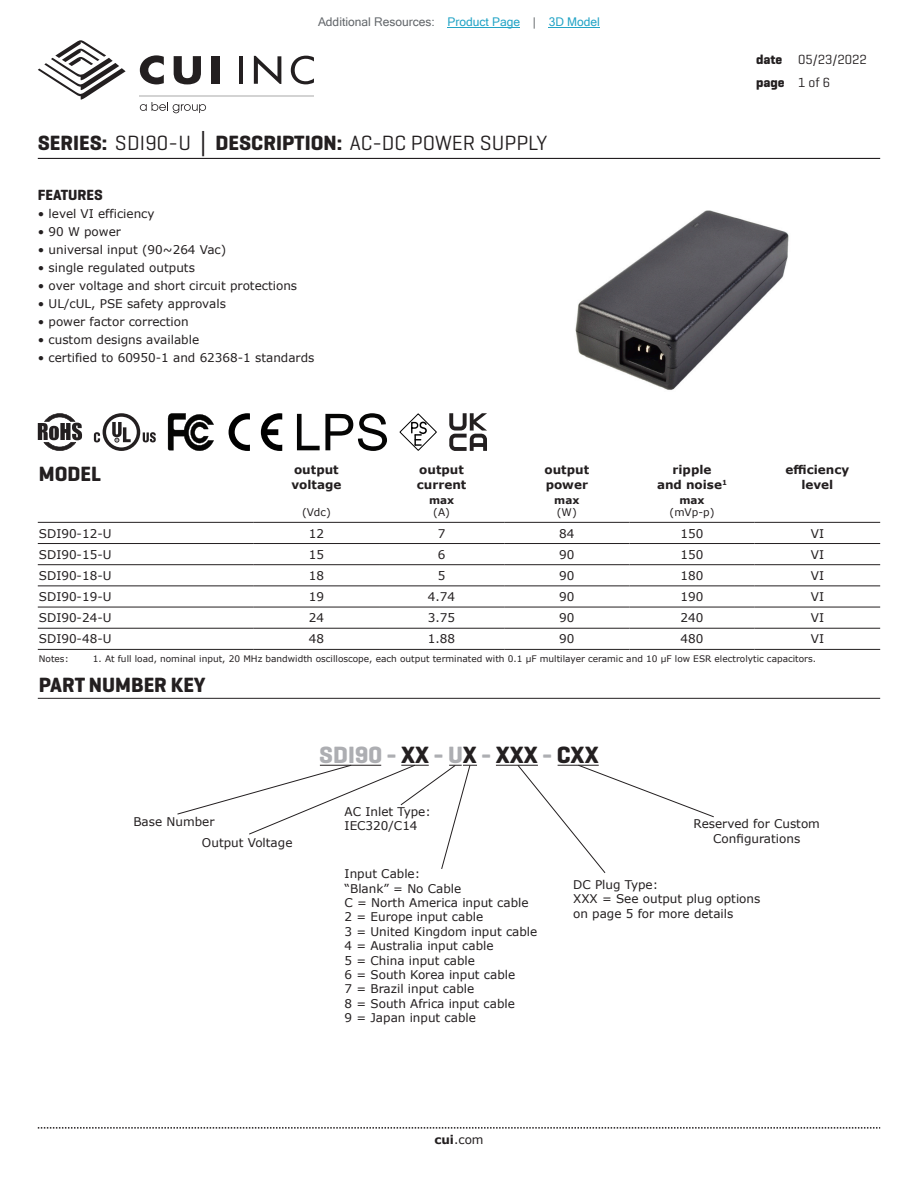
<style>
.page{position:relative;width:918px;height:1188px;background:#fff}
.page>*{position:absolute;margin:0;border:0;box-sizing:border-box;transform-origin:0 0}
.t1{font:700 24px "Geogrotesque";color:#adaeb2}
.t2{font:21px "Geogrotesque";color:#231f20}
.t3{font:700 21px "Geogrotesque";color:#231f20}
.t4{font:700 15px "Geogrotesque";color:#231f20}
.t5{font:13.5px/22.5px "Geogrotesque";color:#231f20}
.t6{font:12px/14.4px "Verdana";color:#231f20}
.t7{font:700 12px/14.4px "Verdana";color:#231f20}
.t8{font:12px "Microsoft Sans Serif";color:#63676b}
.t9{font:10.5px "Verdana";color:#231f20}
.t10{font:700 10.5px "Verdana";color:#231f20}
.t11{font:9px "Verdana";color:#231f20}
.s1{color:#23a4c6}
.s2{font-weight:700}
.s3{font-family:"Verdana";font-weight:700}
.s4{color:#231f20}
</style>
<div class="page">
<svg style="left:38px;top:1127px;width:842px;height:2px"></svg>
<hr style="left:38px;top:158px;width:842px;height:1px;background:#231f20">
<svg style="left:38px;top:40px;width:88px;height:60px"></svg>
<hr style="left:239px;top:56px;width:4px;height:28px;background:#231f20">
<svg style="left:254px;top:56px;width:27px;height:28px"></svg>
<svg style="left:291px;top:56px;width:23px;height:28px"></svg>
<svg style="left:140px;top:55px;width:24px;height:29px"></svg>
<svg style="left:174px;top:56px;width:27px;height:28px"></svg>
<div style="left:211px;top:56px;width:8px;height:28px;background:#231f20"></div>
<svg style="left:140px;top:102px;width:66px;height:11px"></svg>
<hr style="left:140px;top:95px;width:174px;height:1px;background:#231f20">
<hr style="left:38px;top:522px;width:216px;height:1px;background:#231f20">
<hr style="left:254px;top:522px;width:125px;height:1px;background:#231f20">
<hr style="left:379px;top:522px;width:125px;height:1px;background:#231f20">
<hr style="left:504px;top:522px;width:125px;height:1px;background:#231f20">
<hr style="left:629px;top:522px;width:126px;height:1px;background:#231f20">
<hr style="left:755px;top:522px;width:125px;height:1px;background:#231f20">
<hr style="left:38px;top:543px;width:216px;height:1px;background:#231f20">
<hr style="left:254px;top:543px;width:125px;height:1px;background:#231f20">
<hr style="left:379px;top:543px;width:125px;height:1px;background:#231f20">
<hr style="left:504px;top:543px;width:125px;height:1px;background:#231f20">
<hr style="left:629px;top:543px;width:126px;height:1px;background:#231f20">
<hr style="left:755px;top:543px;width:125px;height:1px;background:#231f20">
<hr style="left:38px;top:564px;width:216px;height:1px;background:#231f20">
<hr style="left:254px;top:564px;width:125px;height:1px;background:#231f20">
<hr style="left:379px;top:564px;width:125px;height:1px;background:#231f20">
<hr style="left:504px;top:564px;width:125px;height:1px;background:#231f20">
<hr style="left:629px;top:564px;width:126px;height:1px;background:#231f20">
<hr style="left:755px;top:564px;width:125px;height:1px;background:#231f20">
<hr style="left:38px;top:586px;width:216px;height:1px;background:#231f20">
<hr style="left:254px;top:586px;width:125px;height:1px;background:#231f20">
<hr style="left:379px;top:586px;width:125px;height:1px;background:#231f20">
<hr style="left:504px;top:586px;width:125px;height:1px;background:#231f20">
<hr style="left:629px;top:586px;width:126px;height:1px;background:#231f20">
<hr style="left:755px;top:586px;width:125px;height:1px;background:#231f20">
<hr style="left:38px;top:607px;width:216px;height:1px;background:#231f20">
<hr style="left:254px;top:607px;width:125px;height:1px;background:#231f20">
<hr style="left:379px;top:607px;width:125px;height:1px;background:#231f20">
<hr style="left:504px;top:607px;width:125px;height:1px;background:#231f20">
<hr style="left:629px;top:607px;width:126px;height:1px;background:#231f20">
<hr style="left:755px;top:607px;width:125px;height:1px;background:#231f20">
<hr style="left:38px;top:628px;width:216px;height:1px;background:#231f20">
<hr style="left:254px;top:628px;width:125px;height:1px;background:#231f20">
<hr style="left:379px;top:628px;width:125px;height:1px;background:#231f20">
<hr style="left:504px;top:628px;width:125px;height:1px;background:#231f20">
<hr style="left:629px;top:628px;width:126px;height:1px;background:#231f20">
<hr style="left:755px;top:628px;width:125px;height:1px;background:#231f20">
<hr style="left:38px;top:649px;width:216px;height:1px;background:#231f20">
<hr style="left:254px;top:649px;width:125px;height:1px;background:#231f20">
<hr style="left:379px;top:649px;width:125px;height:1px;background:#231f20">
<hr style="left:504px;top:649px;width:125px;height:1px;background:#231f20">
<hr style="left:629px;top:649px;width:126px;height:1px;background:#231f20">
<hr style="left:755px;top:649px;width:125px;height:1px;background:#231f20">
<img style="left:575px;top:210px;width:214px;height:180px">
<svg style="left:38px;top:413px;width:44px;height:38px"></svg>
<svg style="left:94px;top:413px;width:62px;height:38px"></svg>
<svg style="left:168px;top:413px;width:46px;height:38px"></svg>
<svg style="left:297px;top:413px;width:90px;height:38px"></svg>
<hr style="left:38px;top:698px;width:842px;height:1px;background:#231f20">
<svg style="left:177px;top:764px;width:300px;height:105px"></svg>
<hr style="left:496px;top:765px;width:42px;height:1px;background:#231f20">
<svg style="left:517px;top:764px;width:197px;height:109px"></svg>
<svg style="left:229px;top:413px;width:53px;height:38px"></svg>
<svg style="left:399px;top:413px;width:38px;height:38px"></svg>
<svg style="left:449px;top:413px;width:38px;height:38px"></svg>
<hr style="left:448px;top:27px;width:72px;height:1px;background:#23a4c6">
<hr style="left:549px;top:27px;width:51px;height:1px;background:#23a4c6">
<p class="t8" style="left:318px;top:15px;width:283px">Additional Resources: <span class="s1">Product Page</span> | <span class="s1">3D Model</span></p>
<h2 class="t2" style="left:38px;top:130px;width:511px"><span class="s2">SERIES:</span> SDI90-U <span class="s3">│</span> <span class="s2">DESCRIPTION:</span> AC-DC POWER SUPPLY</h2>
<p class="t4" style="left:38px;top:186px;width:67px">FEATURES</p>
<p class="t6" style="left:38px;top:207px;width:118px">• level VI efficiency</p>
<p class="t6" style="left:38px;top:225px;width:85px">• 90 W power</p>
<p class="t6" style="left:38px;top:243px;width:190px">• universal input (90~264 Vac)</p>
<p class="t6" style="left:38px;top:261px;width:159px">• single regulated outputs</p>
<p class="t6" style="left:38px;top:279px;width:261px">• over voltage and short circuit protections</p>
<p class="t6" style="left:38px;top:297px;width:190px">• UL/cUL, PSE safety approvals</p>
<p class="t6" style="left:38px;top:315px;width:152px">• power factor correction</p>
<p class="t6" style="left:38px;top:333px;width:163px">• custom designs available</p>
<p class="t6" style="left:38px;top:351px;width:278px">• certified to 60950-1 and 62368-1 standards</p>
<p class="t5" style="left:756px;top:48px;width:112px"><span class="s2">date</span> 05/23/2022 <span class="s2">page</span> 1 of 6</p>
<h2 class="t3" style="left:39px;top:461px;width:64px">MODEL</h2>
<p class="t7" style="left:291px;top:462px;width:51px">output voltage</p>
<p class="t7" style="left:417px;top:462px;width:51px">output current</p>
<p class="t7" style="left:545px;top:462px;width:46px">output power</p>
<p class="t7" style="left:657px;top:462px;width:72px;text-align:center">ripple<br>and noise<sup>1</sup></p>
<p class="t7" style="left:786px;top:462px;width:65px;text-align:center">efficiency level</p>
<p class="t9" style="left:302px;top:505px;width:30px">(Vdc)</p>
<p class="t10" style="left:429px;top:492px;width:27px">max</p>
<p class="t9" style="left:433px;top:505px;width:18px">(A)</p>
<p class="t10" style="left:554px;top:492px;width:27px">max</p>
<p class="t9" style="left:557px;top:505px;width:21px">(W)</p>
<p class="t10" style="left:679px;top:492px;width:27px">max</p>
<p class="t9" style="left:670px;top:505px;width:46px">(mVp-p)</p>
<p class="t6" style="left:39px;top:526px;width:74px">SDI90-12-U</p>
<p class="t6" style="left:309px;top:526px;width:17px">12</p>
<p class="t6" style="left:438px;top:526px;width:9px">7</p>
<p class="t6" style="left:559px;top:526px;width:17px">84</p>
<p class="t6" style="left:681px;top:526px;width:24px">150</p>
<p class="t6" style="left:811px;top:526px;width:15px">VI</p>
<p class="t6" style="left:39px;top:547px;width:74px">SDI90-15-U</p>
<p class="t6" style="left:309px;top:547px;width:17px">15</p>
<p class="t6" style="left:438px;top:547px;width:9px">6</p>
<p class="t6" style="left:559px;top:547px;width:17px">90</p>
<p class="t6" style="left:681px;top:547px;width:24px">150</p>
<p class="t6" style="left:811px;top:547px;width:15px">VI</p>
<p class="t6" style="left:39px;top:568px;width:74px">SDI90-18-U</p>
<p class="t6" style="left:309px;top:568px;width:17px">18</p>
<p class="t6" style="left:438px;top:568px;width:9px">5</p>
<p class="t6" style="left:559px;top:568px;width:17px">90</p>
<p class="t6" style="left:681px;top:568px;width:24px">180</p>
<p class="t6" style="left:811px;top:568px;width:15px">VI</p>
<p class="t6" style="left:39px;top:589px;width:74px">SDI90-19-U</p>
<p class="t6" style="left:309px;top:589px;width:17px">19</p>
<p class="t6" style="left:428px;top:589px;width:29px">4.74</p>
<p class="t6" style="left:559px;top:589px;width:17px">90</p>
<p class="t6" style="left:681px;top:589px;width:24px">190</p>
<p class="t6" style="left:811px;top:589px;width:15px">VI</p>
<p class="t6" style="left:39px;top:611px;width:74px">SDI90-24-U</p>
<p class="t6" style="left:309px;top:611px;width:17px">24</p>
<p class="t6" style="left:428px;top:611px;width:29px">3.75</p>
<p class="t6" style="left:559px;top:611px;width:17px">90</p>
<p class="t6" style="left:681px;top:611px;width:24px">240</p>
<p class="t6" style="left:811px;top:611px;width:15px">VI</p>
<p class="t6" style="left:39px;top:632px;width:74px">SDI90-48-U</p>
<p class="t6" style="left:309px;top:632px;width:17px">48</p>
<p class="t6" style="left:428px;top:632px;width:29px">1.88</p>
<p class="t6" style="left:559px;top:632px;width:17px">90</p>
<p class="t6" style="left:681px;top:632px;width:24px">480</p>
<p class="t6" style="left:811px;top:632px;width:15px">VI</p>
<p class="t11" style="left:39px;top:653px;width:31px">Notes:</p>
<p class="t11" style="left:93px;top:653px;width:725px">1. At full load, nominal input, 20 MHz bandwidth oscilloscope, each output terminated with 0.1 μF multilayer ceramic and 10 μF low ESR electrolytic capacitors.</p>
<h2 class="t3" style="left:39px;top:672px;width:168px">PART NUMBER KEY</h2>
<h1 class="t1" style="left:319px;top:740px;width:281px">SDI90 - <span class="s4">XX</span> - U<span class="s4">X</span> - <span class="s4">XXX</span> - <span class="s4">CXX</span></h1>
<p class="t6" style="left:345px;top:804px;width:88px">AC Inlet Type:<br>IEC320/C14</p>
<p class="t6" style="left:133px;top:815px;width:83px">Base Number</p>
<p class="t6" style="left:694px;top:817px;width:128px;text-align:center">Reserved for Custom<br>Configurations</p>
<p class="t6" style="left:202px;top:836px;width:92px">Output Voltage</p>
<p class="t6" style="left:345px;top:867px;width:194px">Input Cable:<br>“Blank” = No Cable<br>C = North America input cable<br>2 = Europe input cable<br>3 = United Kingdom input cable<br>4 = Australia input cable<br>5 = China input cable<br>6 = South Korea input cable<br>7 = Brazil input cable<br>8 = South Africa input cable<br>9 = Japan input cable</p>
<p class="t6" style="left:573px;top:877px;width:189px">DC Plug Type:<br>XXX = See output plug options on page 5 for more details</p>
<p class="t6" style="left:434px;top:1132px;width:51px"><span class="s2">cui</span>.com</p>
</div>
